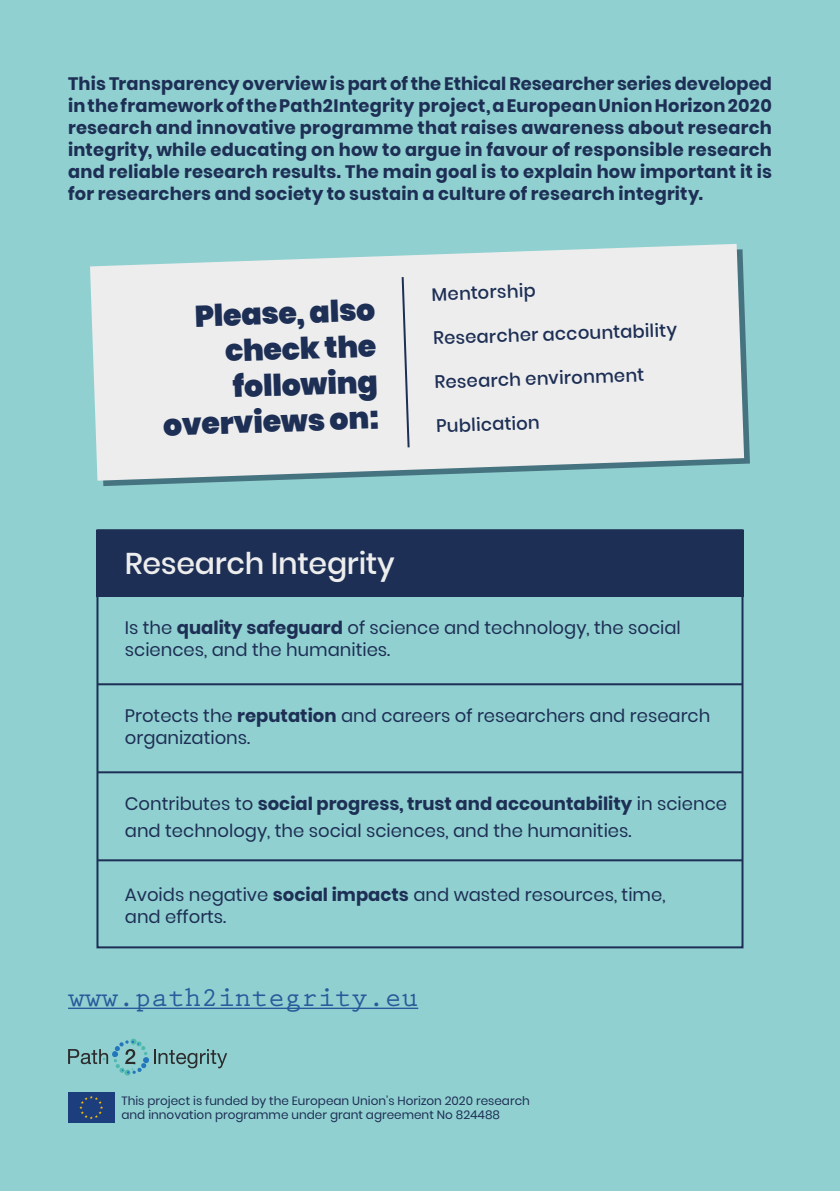
<style>
.page{position:relative;width:840px;height:1191px;background:#fff}
.page>*{position:absolute;margin:0;border:0;box-sizing:border-box;transform-origin:0 0}
.t1{font:900 30px/36px "Poppins";color:#1d2f55;text-align:right}
.t2{font:500 30px "Poppins";letter-spacing:-.01em;color:#ededed}
.t3{font:700 27.8px "Prestige Elite Std";color:#275b9b}
.t4{font:700 18px/22px "Poppins";letter-spacing:.015em;color:#1d2f55;text-align:justify}
.t5{font:18px/21.6px "Poppins";color:#1d2f55}
.t6{font:500 18px "Poppins";color:#1d2f55}
.t7{font:12px/14.4px "Poppins";color:#1d2f55}
.s1{font-weight:700}
</style>
<div class="page">
<div style="left:0;top:0;width:839px;height:1191px;background:#91d0d0"></div>
<svg style="left:103px;top:267px;width:646px;height:219px"></svg>
<svg style="left:90px;top:244px;width:653px;height:237px;background:#e1e7e8"></svg>
<svg style="left:400px;top:275px;width:10px;height:174px;background:#c4c7cf"></svg>
<svg style="left:68px;top:1038px;width:159px;height:37px"></svg>
<hr style="left:68px;top:1007px;width:350px;height:2px;background:#275b9b">
<hr style="left:97px;top:683px;width:645px;height:2px;background:#1d2f55">
<hr style="left:97px;top:771px;width:645px;height:2px;background:#1d2f55">
<hr style="left:97px;top:859px;width:645px;height:2px;background:#1d2f55">
<div style="left:96px;top:530px;width:647px;height:66px;background:#1d2f55"></div>
<div style="left:68px;top:1092px;width:46px;height:31px;background:#1c3e7d"></div>
<svg style="left:79px;top:1096px;width:24px;height:23px"></svg>
<p class="t4" style="left:68px;top:73px;width:705px">This Transparency overview is part of the Ethical Researcher series developed in the framework of the Path2Integrity project, a European Union Horizon 2020 research and innovative programme that raises awareness about research integrity, while educating on how to argue in favour of responsible research and reliable research results. The main goal is to explain how important it is for researchers and society to sustain a culture of research integrity.</p>
<h1 class="t1" style="left:158px;top:299px;width:217px;rotate:-2deg">Please, also check the following overviews on:</h1>
<p class="t6" style="left:431px;top:284px;width:106px;rotate:-2deg">Mentorship</p>
<p class="t6" style="left:432px;top:328px;width:245px;rotate:-2deg">Researcher accountability</p>
<p class="t6" style="left:434px;top:372px;width:211px;rotate:-2deg">Research environment</p>
<p class="t6" style="left:435px;top:416px;width:105px;rotate:-2deg">Publication</p>
<h1 class="t2" style="left:125px;top:545px;width:271px">Research Integrity</h1>
<p class="t5" style="left:125px;top:617px;width:557px">Is the <span class="s1">quality safeguard</span> of science and technology, the social sciences, and the humanities.</p>
<p class="t5" style="left:125px;top:705px;width:586px">Protects the <span class="s1">reputation</span> and careers of researchers and research organizations.</p>
<p class="t5" style="left:125px;top:791px;width:603px;line-height:26.4px">Contributes to <span class="s1">social progress, trust and accountability</span> in science and technology, the social sciences, and the humanities.</p>
<p class="t5" style="left:125px;top:884px;width:542px">Avoids negative <span class="s1">social impacts</span> and wasted resources, time, and efforts.</p>
<h2 class="t3" style="left:68px;top:982px;width:351px">www.path2integrity.eu</h2>
<p class="t7" style="left:121px;top:1093px;width:409px">This project is funded by the European Union’s Horizon 2020 research and innovation programme under grant agreement No 824488</p>
</div>
